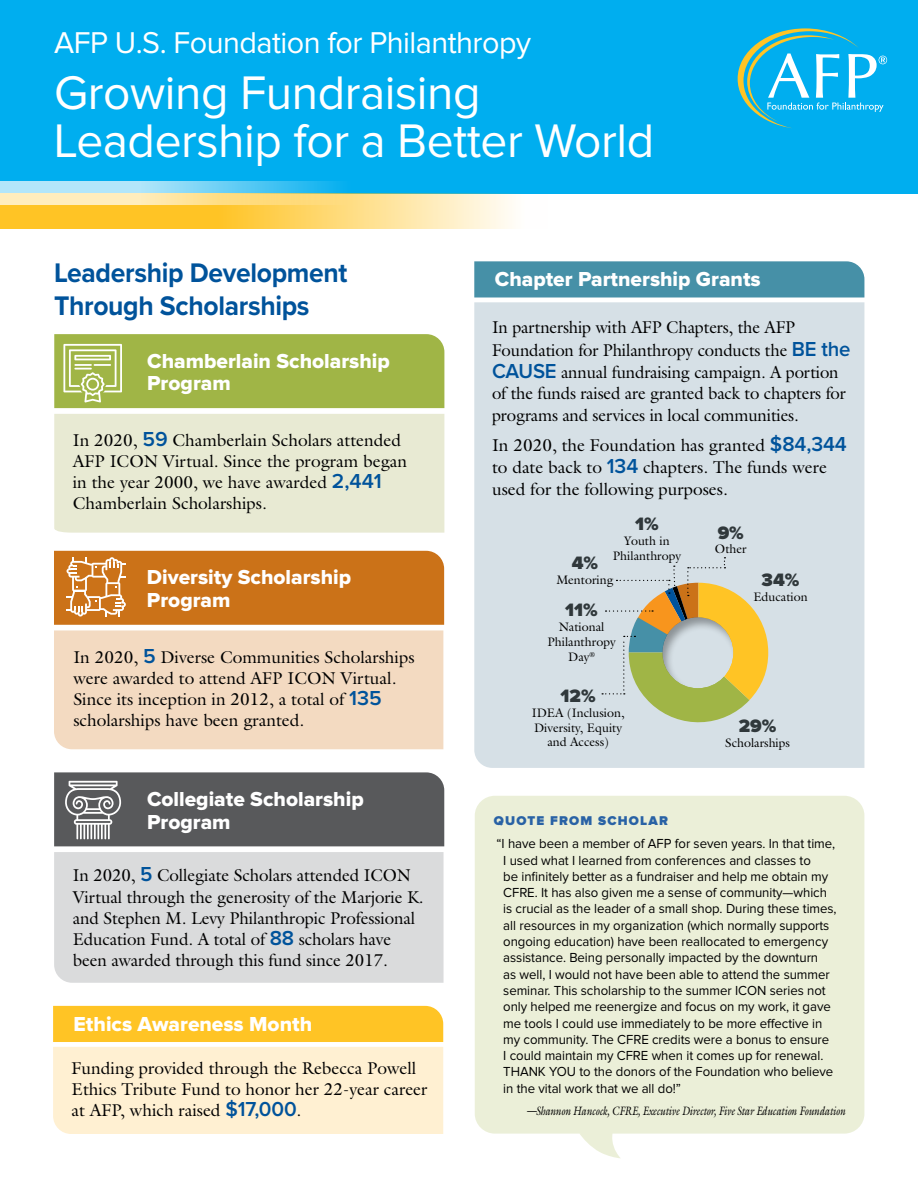
<style>
.page{position:relative;width:918px;height:1188px;background:#fff}
.page>*{position:absolute;margin:0;border:0;box-sizing:border-box;transform-origin:0 0}
.t1{font:48.9px/48.6px "Proxima Nova";letter-spacing:-.01em;color:#fff}
.t2{font:31.2px "Proxima Nova";letter-spacing:-.02em;color:#fff}
.t3{font:700 27.9px/33px "Proxima Nova";letter-spacing:-.01em;color:#00539b;scale:.95 1}
.t4{font:21px/22.5px "Proxima Nova Extrabld";color:#fff}
.t5{font:900 18.6px "Proxima Nova";color:#30383b}
.t6{font:17.25px/21.1px "Galliard";color:#000}
.t7{font:13.65px/16.4px "Proxima Nova";letter-spacing:-.005em;color:#000}
.t8{font:900 13.2px "Proxima Nova";letter-spacing:.09em;color:#2962a5}
.t9{font:12.45px/14.9px "Galliard";color:#000;text-align:center}
.t10{font:italic 12.15px "Galliard";letter-spacing:-.015em;color:#000;scale:.8 1}
.s1{font-family:"Proxima Nova";font-weight:600;font-size:21px;color:#00539b}
</style>
<div class="page">
<div style="left:474px;top:302px;width:390px;height:466px;background:#d6e0e6"></div>
<div style="left:474px;top:261px;width:390px;height:36px;background:#4690a7"></div>
<div style="left:54px;top:630px;width:389px;height:119px;background:#f3dac1"></div>
<div style="left:54px;top:551px;width:390px;height:74px;background:#cb7218"></div>
<div style="left:54px;top:852px;width:390px;height:131px;background:#dadbdc"></div>
<svg style="left:54px;top:772px;width:390px;height:74px;background:#5f6062"></svg>
<div style="left:0;top:0;width:918px;height:193px;background:#00aeef"></div>
<svg style="left:738px;top:28px;width:149px;height:100px"></svg>
<div style="left:54px;top:414px;width:390px;height:119px;background:#e8ead3"></div>
<svg style="left:54px;top:334px;width:390px;height:74px;background:#a3b84d"></svg>
<svg style="left:0;top:193px;width:548px;height:36px;background:#fcd978"></svg>
<svg style="left:0;top:181px;width:366px;height:24px;background:#badbc9"></svg>
<svg style="left:602px;top:557px;width:166px;height:173px;background:#cbc9a0"></svg>
<svg style="left:53px;top:1006px;width:390px;height:128px;background:#ffe4a3"></svg>
<div style="left:475px;top:796px;width:389px;height:362px;background:#ebefd8"></div>
<h2 class="t2" style="left:54px;top:28px;width:478px">AFP U.S. Foundation for Philanthropy</h2>
<h1 class="t1" style="left:54px;top:70px;width:602px">Growing Fundraising<br>Leadership for a Better World</h1>
<h3 class="t3" style="left:54px;top:256px;width:310px">Leadership Development<br>Through Scholarships</h3>
<p class="t4" style="left:147px;top:350px;width:244px">Chamberlain Scholarship<br>Program</p>
<p class="t6" style="left:73px;top:429px;width:336px">In 2020, <span class="s1">59</span> Chamberlain Scholars attended AFP ICON Virtual. Since the program began in the year 2000, we have awarded <span class="s1">2,441<br></span>Chamberlain Scholarships.</p>
<p class="t4" style="left:147px;top:567px;width:206px">Diversity Scholarship<br>Program</p>
<p class="t6" style="left:73px;top:646px;width:343px">In 2020, <span class="s1">5</span> Diverse Communities Scholarships were awarded to attend AFP ICON Virtual.<br>Since its inception in 2012, a total of <span class="s1">135 </span>scholarships have been granted.</p>
<p class="t4" style="left:147px;top:789px;width:218px">Collegiate Scholarship<br>Program</p>
<p class="t6" style="left:73px;top:865px;width:352px">In 2020, <span class="s1">5</span> Collegiate Scholars attended ICON Virtual through the generosity of the Marjorie K. and Stephen M. Levy Philanthropic Professional Education Fund. A total of <span class="s1">88</span> scholars have been awarded through this fund since 2017.</p>
<p class="t4" style="left:74px;top:1014px;width:240px">Ethics Awareness Month</p>
<p class="t6" style="left:72px;top:1057px;width:357px">Funding provided through the Rebecca Powell<br>Ethics Tribute Fund to honor her 22-year career at AFP, which raised <span class="s1">$17,000</span>.</p>
<p class="t4" style="left:495px;top:269px;width:267px">Chapter Partnership Grants</p>
<p class="t6" style="left:492px;top:316px;width:360px;line-height:21.9px">In partnership with AFP Chapters, the AFP Foundation for Philanthropy conducts the <span class="s1">BE the CAUSE</span> annual fundraising campaign. A portion of the funds raised are granted back to chapters for programs and services in local communities.</p>
<p class="t6" style="left:492px;top:434px;width:356px;line-height:21.9px">In 2020, the Foundation has granted <span class="s1">$84,344 </span>to date back to <span class="s1">134</span> chapters. The funds were used for the following purposes.</p>
<p class="t5" style="left:635px;top:515px;width:25px">1%</p>
<p class="t9" style="left:613px;top:533px;width:70px">Youth in<br>Philanthropy</p>
<p class="t5" style="left:572px;top:554px;width:28px">4%</p>
<p class="t9" style="left:556px;top:572px;width:59px">Mentoring</p>
<p class="t5" style="left:565px;top:602px;width:34px">11%</p>
<p class="t9" style="left:547px;top:619px;width:70px">National<br>Philanthropy<br>Day<sup>®</sup></p>
<p class="t5" style="left:561px;top:687px;width:37px">12%</p>
<p class="t9" style="left:532px;top:705px;width:94px">IDEA (Inclusion,<br>Diversity, Equity and Access)</p>
<p class="t5" style="left:718px;top:524px;width:28px">9%</p>
<p class="t9" style="left:715px;top:542px;width:33px">Other</p>
<p class="t5" style="left:762px;top:572px;width:39px">34%</p>
<p class="t9" style="left:753px;top:589px;width:56px">Education</p>
<p class="t5" style="left:739px;top:717px;width:39px">29%</p>
<p class="t9" style="left:725px;top:735px;width:66px">Scholarships</p>
<p class="t8" style="left:494px;top:814px;width:176px">QUOTE FROM SCHOLAR</p>
<p class="t7" style="left:503px;top:836px;width:335px;text-indent:-7px">“I have been a member of AFP for seven years. In that time, I used what I learned from conferences and classes to<br>be infinitely better as a fundraiser and help me obtain my CFRE. It has also given me a sense of community—which is crucial as the leader of a small shop. During these times, all resources in my organization (which normally supports ongoing education) have been reallocated to emergency assistance. Being personally impacted by the downturn<br>as well, I would not have been able to attend the summer seminar. This scholarship to the summer ICON series not only helped me reenergize and focus on my work, it gave me tools I could use immediately to be more effective in my community. The CFRE credits were a bonus to ensure<br>I could maintain my CFRE when it comes up for renewal.<br>THANK YOU to the donors of the Foundation who believe in the vital work that we all do!”</p>
<p class="t10" style="left:526px;top:1103px;width:400px">—Shannon Hancock, CFRE, Executive Director, Five Star Education Foundation</p>
</div>
